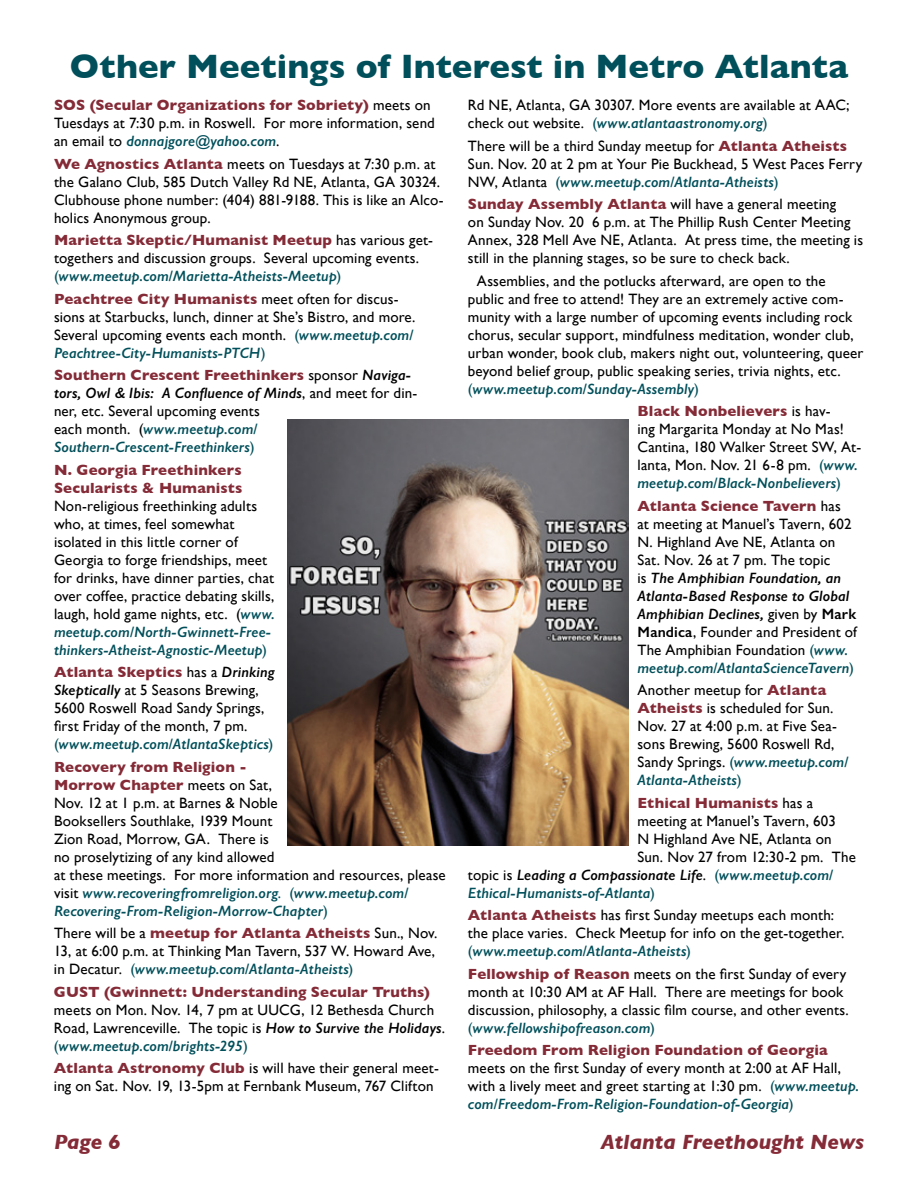
<style>
.page{position:relative;width:918px;height:1188px;background:#fff}
.page>*{position:absolute;margin:0;border:0;box-sizing:border-box;transform-origin:0 0}
.t1{font:700 34.5px "Gill Sans";color:#004f5a}
.t2{font:italic 700 21px "Gill Sans";color:#842b37}
.t3{font:15px/18px "Gill Sans";letter-spacing:.01em;color:#000}
.t4{font:700 15px/18px "Gill Sans";letter-spacing:.01em;color:#842b37}
.t5{font:italic 600 15px "Gill Sans";letter-spacing:.005em;color:#000}
.t6{font:italic 600 15px "Gill Sans";letter-spacing:.005em;color:#004f5a}
.s1{font-weight:700;color:#842b37}
.s2{font-weight:600;font-style:italic;color:#004f5a}
.s3{color:#004f5a}
.s4{font-weight:600;font-style:italic}
.s5{font-weight:600}
.s6{font-weight:400;color:#000}
.s7{font-weight:400;font-style:normal}
.s8{font-weight:400;font-style:normal;color:#004f5a}
</style>
<div class="page">
<img style="left:287px;top:419px;width:342px;height:427px">
<h1 class="t1" style="left:70px;top:39px;width:780px">Other Meetings of Interest in Metro Atlanta</h1>
<p class="t3" style="left:54px;top:96px;width:382px"><span class="s1">SOS (Secular Organizations for Sobriety)</span> meets on<br>Tuesdays at 7:30 p.m. in Roswell. For more information, send an email to <span class="s2">donnajgore@yahoo.com</span>.</p>
<p class="t3" style="left:54px;top:154px;width:391px"><span class="s1">We Agnostics Atlanta</span> meets on Tuesdays at 7:30 p.m. at the Galano Club, 585 Dutch Valley Rd NE, Atlanta, GA 30324.<br>Clubhouse phone number: (404) 881-9188. This is like an Alco&shy;holics Anonymous group.</p>
<p class="t3" style="left:54px;top:231px;width:381px"><span class="s1">Marietta Skeptic/Humanist Meetup</span> has various get&shy;togethers and discussion groups. Several upcoming events. <span class="s3">(</span><span class="s2">www.meetup.com/Marietta-Atheists-Meetup</span><span class="s3">)</span></p>
<p class="t3" style="left:54px;top:289px;width:363px"><span class="s1">Peachtree City Humanists</span> meet often for discus&shy;sions at Starbucks, lunch, dinner at She’s Bistro, and more.<br>Several upcoming events each month. <span class="s3">(</span><span class="s2">www.meetup.com/ Peachtree-City-Humanists-PTCH</span><span class="s3">)</span></p>
<p class="t3" style="left:54px;top:366px;width:365px"><span class="s1">Southern Crescent Freethinkers</span> sponsor <span class="s4">Naviga&shy;tors, Owl &amp; Ibis: A Confluence of Minds</span>, and meet for din&shy;ner, etc. Several upcoming events<br>each month. (<span class="s2">www.meetup.com/ Southern-Crescent-Freethinkers</span><span class="s3">)</span></p>
<p class="t4" style="left:54px;top:460px;width:190px">N. Georgia Freethinkers<br>Secularists &amp; Humanists</p>
<p class="t3" style="left:54px;top:496px;width:222px">Non-religious freethinking adults who, at times, feel somewhat isolated in this little corner of Georgia to forge friendships, meet for drinks, have dinner parties, chat over coffee, practice debating skills, laugh, hold game nights, etc. (<span class="s2">www. meetup.com/North-Gwinnett-Free&shy;thinkers-Atheist-Agnostic-Meetup</span><span class="s3">)</span></p>
<p class="t3" style="left:54px;top:663px;width:222px"><span class="s1">Atlanta Skeptics</span> has a <span class="s4">Drinking Skeptically</span> at 5 Seasons Brewing, 5600 Roswell Road Sandy Springs, first Friday of the month, 7 pm. <span class="s3">(</span><span class="s2">www.meetup.com/AtlantaSkeptics</span><span class="s3">)</span></p>
<p class="t3" style="left:54px;top:757px;width:393px"><span class="s1">Recovery from Religion -<br>Morrow Chapter</span> meets on Sat,<br>Nov. 12 at 1 p.m. at Barnes &amp; Noble<br>Booksellers Southlake, 1939 Mount<br>Zion Road, Morrow, GA. There is<br>no proselytizing of any kind allowed<br>at these meetings. For more information and resources, please visit <span class="s2">www.recoveringfromreligion.org</span><span class="s3">. (</span><span class="s2">www.meetup.com/ Recovering-From-Religion-Morrow-Chapter</span><span class="s3">)</span></p>
<p class="t3" style="left:54px;top:924px;width:385px">There will be a <span class="s1">meetup for Atlanta Atheists</span> Sun., Nov.<br>13, at 6:00 p.m. at Thinking Man Tavern, 537 W. Howard Ave, in Decatur. <span class="s3">(</span><span class="s2">www.meetup.com/Atlanta-Atheists</span><span class="s3">)</span></p>
<p class="t4" style="left:54px;top:982px;width:377px">GUST (Gwinnett: Understanding Secular Truths)</p>
<p class="t3" style="left:54px;top:1000px;width:393px">meets on Mon. Nov. 14, 7 pm at UUCG, 12 Bethesda Church<br>Road, Lawrenceville. The topic is <span class="s4">How to Survive the Holidays</span>. <span class="s3">(</span><span class="s2">www.meetup.com/brights-295</span><span class="s3">)</span></p>
<p class="t3" style="left:54px;top:1059px;width:386px"><span class="s1">Atlanta Astronomy Club</span> is will have their general meet&shy;ing on Sat. Nov. 19, 13-5pm at Fernbank Museum, 767 Clifton</p>
<p class="t3" style="left:468px;top:96px;width:383px">Rd NE, Atlanta, GA 30307. More events are available at AAC; check out website. <span class="s3">(</span><span class="s2">www.atlantaastronomy.org</span><span class="s3">)</span></p>
<p class="t3" style="left:468px;top:136px;width:396px">There will be a third Sunday meetup for <span class="s1">Atlanta Atheists<br></span>Sun. Nov. 20 at 2 pm at Your Pie Buckhead, 5 West Paces Ferry<br>NW, Atlanta <span class="s3">(</span><span class="s2">www.meetup.com/Atlanta-Atheists</span><span class="s3">)</span></p>
<p class="t3" style="left:468px;top:195px;width:397px"><span class="s1">Sunday Assembly Atlanta</span> will have a general meeting<br>on Sunday Nov. 20 6 p.m. at The Phillip Rush Center Meeting Annex, 328 Mell Ave NE, Atlanta. At press time, the meeting is still in the planning stages, so be sure to check back.</p>
<p class="t3" style="left:468px;top:271px;width:397px;text-indent:9px">Assemblies, and the potlucks afterward, are open to the public and free to attend! They are an extremely active com&shy;munity with a large number of upcoming events including rock chorus, secular support, mindfulness meditation, wonder club, urban wonder, book club, makers night out, volunteering, queer beyond belief group, public speaking series, trivia nights, etc. <span class="s3">(</span><span class="s2">www.meetup.com/Sunday-Assembly</span><span class="s3">)</span></p>
<p class="t3" style="left:638px;top:402px;width:225px"><span class="s1">Black Nonbelievers</span> is hav-<br>ing Margarita Monday at No Mas!<br>Cantina, 180 Walker Street SW, At&shy;lanta, Mon. Nov. 21 6-8 pm. <span class="s3">(</span><span class="s2">www. meetup.com/Black-Nonbelievers</span><span class="s3">)</span></p>
<p class="t3" style="left:638px;top:496px;width:221px"><span class="s1">Atlanta Science Tavern</span> has<br>at meeting at Manuel’s Tavern, 602<br>N. Highland Ave NE, Atlanta on<br>Sat. Nov. 26 at 7 pm. The topic<br>is <span class="s4">The Amphibian Foundation, an<br>Atlanta-Based Response to Global<br>Amphibian Declines,</span> given by <span class="s5">Mark<br>Mandica</span>, Founder and President of<br>The Amphibian Foundation <span class="s3">(</span><span class="s2">www. meetup.com/AtlantaScienceTavern</span><span class="s3">)</span></p>
<p class="t3" style="left:638px;top:681px;width:213px">Another meetup for <span class="s1">Atlanta<br>Atheists</span> is scheduled for Sun.<br>Nov. 27 at 4:00 p.m. at Five Sea&shy;sons Brewing, 5600 Roswell Rd,<br>Sandy Springs. <span class="s3">(</span><span class="s2">www.meetup.com/<br>Atlanta-Atheists</span><span class="s3">)</span></p>
<p class="t4" style="left:638px;top:793px;width:177px">Ethical Humanists <span class="s6">has a</span></p>
<p class="t3" style="left:638px;top:811px;width:200px">meeting at Manuel’s Tavern, 603</p>
<p class="t3" style="left:638px;top:829px;width:196px">N Highland Ave NE, Atlanta on</p>
<p class="t3" style="left:638px;top:847px;width:220px">Sun. Nov 27 from 12:30-2 pm. The</p>
<p class="t5" style="left:468px;top:865px;width:367px"><span class="s7">topic is</span> Leading a Compassionate Life<span class="s7">.</span> <span class="s8">(</span><span class="s3">www.meetup.com/</span></p>
<p class="t6" style="left:468px;top:883px;width:189px">Ethical-Humanists-of-Atlanta<span class="s7">)</span></p>
<p class="t3" style="left:468px;top:906px;width:378px"><span class="s1">Atlanta Atheists</span> has first Sunday meetups each month: the place varies. Check Meetup for info on the get-together. <span class="s3">(</span><span class="s2">www.meetup.com/Atlanta-Atheists</span><span class="s3">)</span></p>
<p class="t3" style="left:468px;top:964px;width:382px"><span class="s1">Fellowship of Reason</span> meets on the first Sunday of every month at 10:30 AM at AF Hall. There are meetings for book discussion, philosophy, a classic film course, and other events. <span class="s3">(</span><span class="s2">www.fellowshipofreason.com</span><span class="s3">)</span></p>
<p class="t4" style="left:468px;top:1041px;width:361px">Freedom From Religion Foundation of Georgia</p>
<p class="t3" style="left:468px;top:1059px;width:393px">meets on the first Sunday of every month at 2:00 at AF Hall, with a lively meet and greet starting at 1:30 pm. <span class="s3">(</span><span class="s2">www.meetup. com/Freedom-From-Religion-Foundation-of-Georgia</span><span class="s3">)</span></p>
<h2 class="t2" style="left:54px;top:1129px;width:68px">Page 6</h2>
<h2 class="t2" style="left:601px;top:1129px;width:265px">Atlanta Freethought News</h2>
</div>
